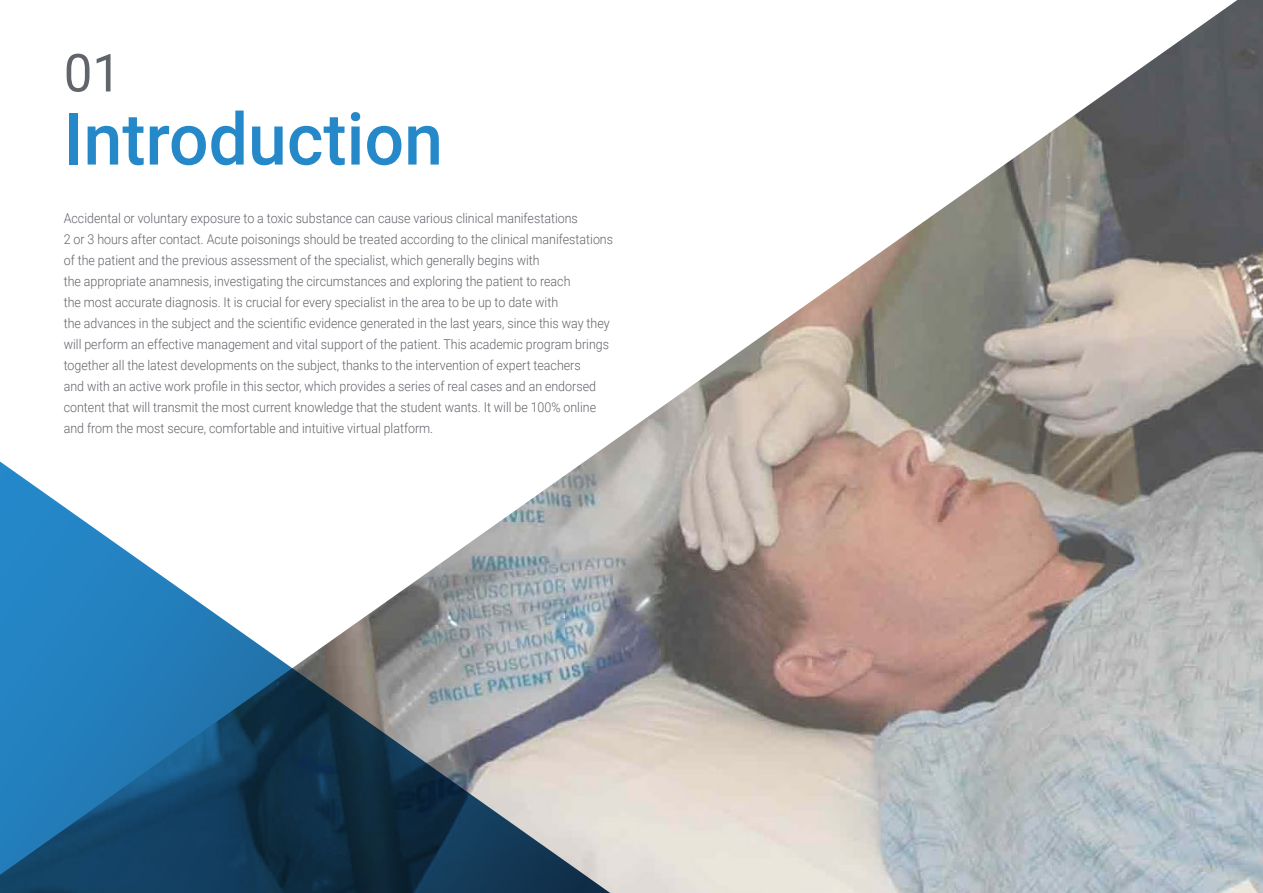
<style>
.page{position:relative;width:1263px;height:893px;background:#fff}
.page>*{position:absolute;margin:0;border:0;box-sizing:border-box;transform-origin:0 0}
.t1{font:500 72px "Roboto";color:#2488c9}
.t2{font:52.5px "Roboto";color:#61646a}
.t3{font:300 13.5px/21px "Roboto";color:#61646a;scale:.92 1}
</style>
<div class="page">
<img style="left:607px;top:0;width:656px;height:893px">
<svg style="left:0;top:446px;width:640px;height:447px"></svg>
<h2 class="t2" style="left:64px;top:36px;width:59px">01</h2>
<h1 class="t1" style="left:64px;top:89px;width:381px">Introduction</h1>
<p class="t3" style="left:64px;top:207px;width:599px">Accidental or voluntary exposure to a toxic substance can cause various clinical manifestations<br>2 or 3 hours after contact. Acute poisonings should be treated according to the clinical manifestations of the patient and the previous assessment of the specialist, which generally begins with<br>the appropriate anamnesis, investigating the circumstances and exploring the patient to reach<br>the most accurate diagnosis. It is crucial for every specialist in the area to be up to date with<br>the advances in the subject and the scientific evidence generated in the last years, since this way they will perform an effective management and vital support of the patient. This academic program brings together all the latest developments on the subject, thanks to the intervention of expert teachers<br>and with an active work profile in this sector, which provides a series of real cases and an endorsed content that will transmit the most current knowledge that the student wants. It will be 100% online and from the most secure, comfortable and intuitive virtual platform.</p>
</div>
